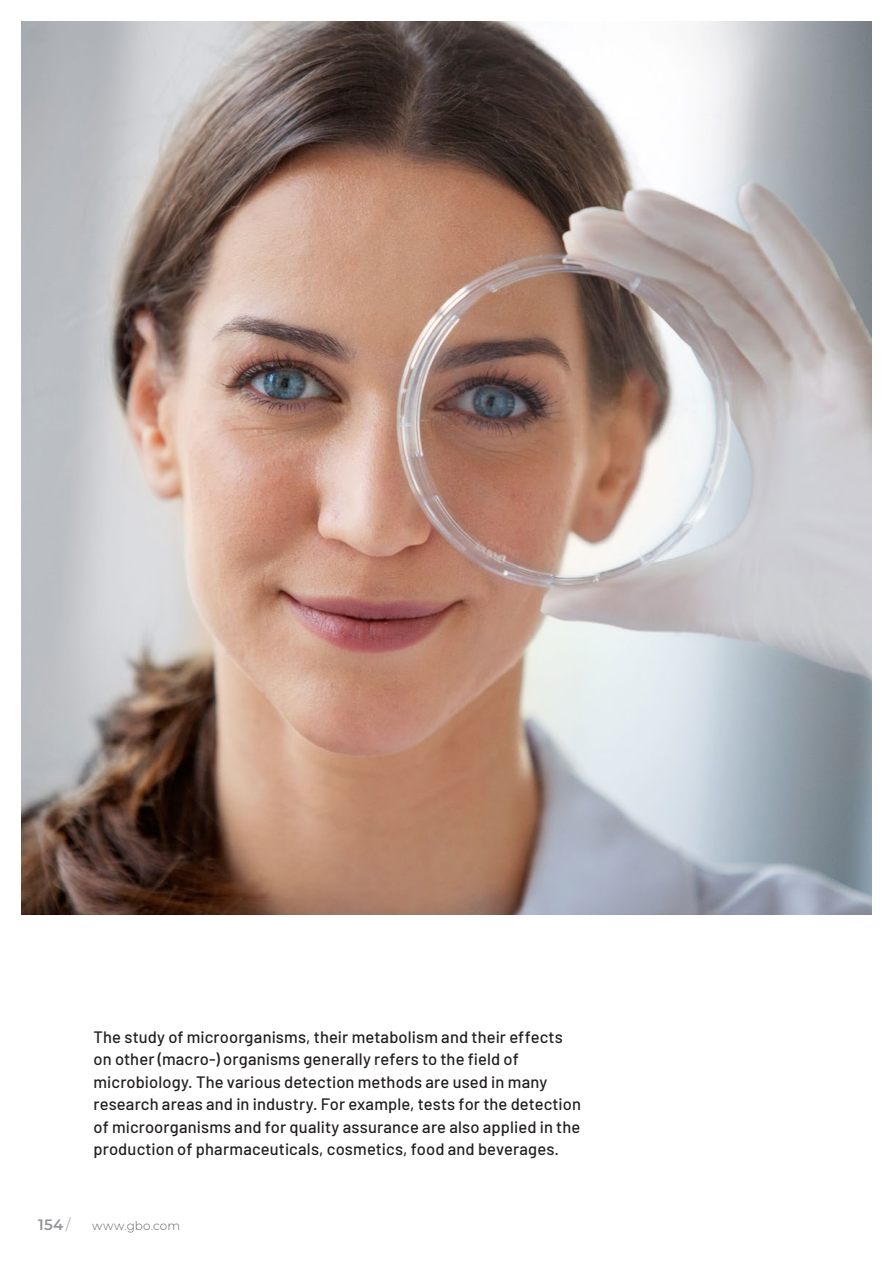
<style>
.page{position:relative;width:893px;height:1263px;background:#fff}
.page>*{position:absolute;margin:0;border:0;box-sizing:border-box;transform-origin:0 0}
.Copy_1____left{font:500 16.5px/22.5px "Barlow";letter-spacing:.005em;color:#231f20}
.t1{font:600 15px "Montserrat";color:#939598}
.t2{font:300 12px "Montserrat";letter-spacing:.015em;color:#636366}
.s1{font-weight:300}
</style>
<div class="page">
<img style="left:21px;top:21px;width:851px;height:893px">
<p class="Copy_1____left" style="left:94px;top:1024px;width:489px">The study of microorganisms, their metabolism and their effects on other (macro-) organisms generally refers to the field of microbiology. The various detection methods are used in many research areas and in industry. For example, tests for the detection of microorganisms and for quality assurance are also applied in the production of pharmaceuticals, cosmetics, food and beverages.</p>
<p class="t1" style="left:38px;top:1214px;width:34px">154 <span class="s1">/</span></p>
<p class="t2" style="left:92px;top:1218px;width:89px">www.gbo.com</p>
</div>
